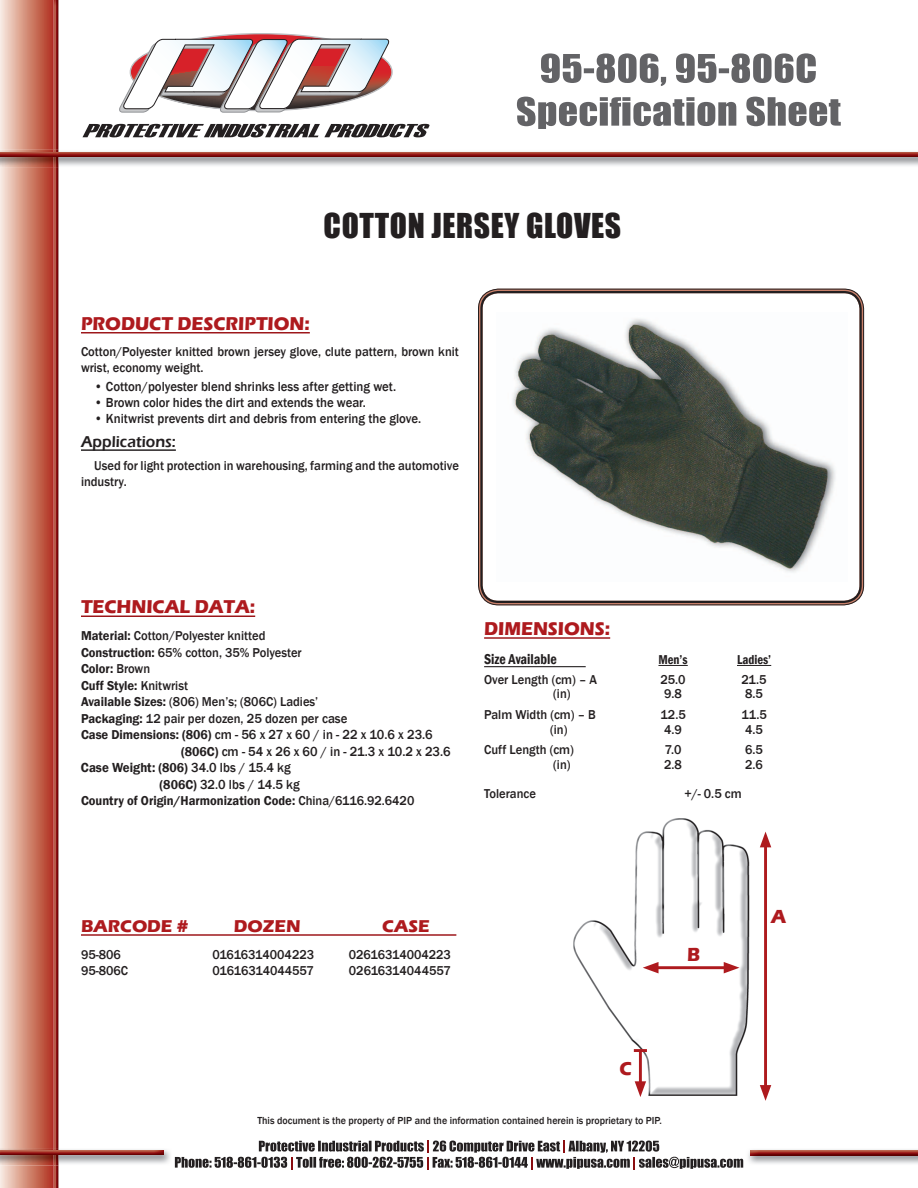
<style>
.page{position:relative;width:918px;height:1188px;background:#fff}
.page>*{position:absolute;margin:0;border:0;box-sizing:border-box;transform-origin:0 0}
.t1{font:31.5px "Impact";letter-spacing:.02em;color:#231f20}
.t2{font:700 19.5px "Eras ITC";color:#ae1a1e;scale:.95 1}
.t3{font:700 19.05px "Eras ITC";color:#ae1a1e;scale:.95 1}
.t4{font:700 17.7px "Eras ITC";color:#ae1a1e}
.t5{font:600 16.2px "Eras ITC";color:#231f20;scale:.95 1}
.t6{font:600 condensed 14.7px "Franklin Gothic";color:#231f20;scale:.95 1}
.t7{font:500 13.5px "Franklin Gothic";color:#231f20;scale:.95 1}
.t8{font:500 13.2px/16.5px "Franklin Gothic";color:#231f20;scale:.95 1}
.t9{font:600 13.2px "Franklin Gothic";color:#231f20;scale:.95 1}
.t10{font:600 condensed 13.2px "Franklin Gothic";color:#231f20;scale:.95 1}
.t11{font:500 10.5px "Franklin Gothic";color:#231f20;scale:.95 1}
.s1{font-weight:600}
.s2{font-size:13.5px}
.s3{font-weight:600;font-size:13.2px}
.s4{font-weight:500}
</style>
<div class="page">
<img style="left:573px;top:818px;width:177px;height:278px">
<svg style="left:0;top:0;width:53px;height:1188px;background:#d48e7c"></svg>
<img style="left:53px;top:0;width:6px;height:1188px">
<img style="left:512px;top:318px;width:323px;height:255px">
<div style="left:478px;top:289px;width:386px;height:316px;border:1px solid #231f20;border-radius:20px"></div>
<div style="left:480px;top:291px;width:382px;height:312px;border:2px solid #231f20;border-radius:17px"></div>
<img style="left:0;top:150px;width:53px;height:17px">
<img style="left:59px;top:152px;width:859px;height:5px">
<img style="left:0;top:152px;width:53px;height:5px">
<svg style="left:53px;top:150px;width:6px;height:17px"></svg>
<hr style="left:81px;top:332px;width:229px;height:1px;background:#9c1418">
<hr style="left:81px;top:449px;width:95px;height:2px;background:#231f20">
<hr style="left:764px;top:842px;width:3px;height:249px;background:#ae1a1e">
<svg style="left:760px;top:832px;width:11px;height:15px"></svg>
<svg style="left:760px;top:1085px;width:11px;height:16px"></svg>
<hr style="left:653px;top:966px;width:76px;height:3px;background:#ae1a1e">
<svg style="left:724px;top:962px;width:16px;height:11px"></svg>
<svg style="left:643px;top:962px;width:16px;height:11px"></svg>
<hr style="left:484px;top:637px;width:126px;height:2px;background:#9c1418">
<hr style="left:484px;top:666px;width:102px;height:1px;background:#231f20">
<hr style="left:658px;top:665px;width:30px;height:1px;background:#231f20">
<hr style="left:737px;top:665px;width:34px;height:1px;background:#231f20">
<svg style="left:175px;top:1141px;width:568px;height:28px"></svg>
<hr style="left:81px;top:934px;width:375px;height:2px;background:#9c1418">
<hr style="left:81px;top:616px;width:174px;height:1px;background:#9c1418">
<hr style="left:639px;top:1051px;width:3px;height:36px;background:#ae1a1e">
<svg style="left:634px;top:1049px;width:13px;height:3px"></svg>
<svg style="left:635px;top:1081px;width:11px;height:16px"></svg>
<img style="left:59px;top:1149px;width:111px;height:15px">
<img style="left:0;top:1148px;width:53px;height:17px">
<img style="left:59px;top:1150px;width:105px;height:5px">
<img style="left:0;top:1150px;width:53px;height:5px">
<svg style="left:53px;top:1148px;width:6px;height:17px"></svg>
<img style="left:748px;top:1149px;width:170px;height:15px">
<img style="left:750px;top:1151px;width:168px;height:4px">
<svg style="left:83px;top:124px;width:347px;height:13px"></svg>
<svg style="left:119px;top:34px;width:273px;height:79px"></svg>
<svg style="left:517px;top:97px;width:324px;height:32px"></svg>
<svg style="left:541px;top:53px;width:275px;height:33px"></svg>
<h1 class="t1" style="left:324px;top:201px;width:299px">COTTON JERSEY GLOVES</h1>
<h3 class="t3" style="left:81px;top:313px;width:242px">PRODUCT DESCRIPTION:</h3>
<p class="t8" style="left:81px;top:344px;width:399px;line-height:15.9px">Cotton/Polyester knitted brown jersey glove, clute pattern, brown knit wrist, economy weight.</p>
<p class="t7" style="left:94px;top:378px;width:319px">• Cotton/polyester blend shrinks less after getting wet.</p>
<p class="t7" style="left:94px;top:394px;width:288px">• Brown color hides the dirt and extends the wear.</p>
<p class="t7" style="left:94px;top:411px;width:346px">• Knitwrist prevents dirt and debris from entering the glove.</p>
<p class="t5" style="left:81px;top:433px;width:101px">Applications:</p>
<p class="t8" style="left:81px;top:458px;width:399px;line-height:15.9px;text-indent:13px">Used for light protection in warehousing, farming and the automotive industry.</p>
<h3 class="t3" style="left:81px;top:596px;width:185px">TECHNICAL DATA:</h3>
<p class="t8" style="left:81px;top:628px;width:282px"><span class="s1">Material:</span> Cotton/Polyester knitted<br><span class="s1">Construction:</span> 65% cotton, 35% Polyester<br><span class="s1">Color:</span> Brown<br><span class="s1">Cuff Style:</span> Knitwrist<br><span class="s1">Available Sizes:</span> (806) Men’s; (806C) Ladies’ <span class="s1">Packaging:</span> 12 pair per dozen, <span class="s2">25 dozen per case</span></p>
<p class="t7" style="left:81px;top:726px;width:372px"><span class="s3">Case Dimensions: (806)</span> cm - 56 x 27 x 60 / in - 22 x 10.6 x 23.6</p>
<p class="t7" style="left:181px;top:743px;width:285px"><span class="s3">(806C)</span> cm - 54 x 26 x 60 / in - 21.3 x 10.2 x 23.6</p>
<p class="t7" style="left:81px;top:759px;width:223px"><span class="s1">Case Weight:</span> <span class="s3">(806)</span> 34.0 lbs / 15.4 kg</p>
<p class="t7" style="left:160px;top:776px;width:149px"><span class="s3">(806C)</span> 32.0 lbs / 14.5 kg</p>
<p class="t9" style="left:81px;top:793px;width:352px">Country of Origin/Harmonization Code: <span class="s4">China/6116.92.6420</span></p>
<h3 class="t3" style="left:484px;top:618px;width:134px">DIMENSIONS:</h3>
<p class="t6" style="left:484px;top:650px;width:78px">Size Available</p>
<p class="t10" style="left:658px;top:651px;width:32px">Men’s</p>
<p class="t10" style="left:737px;top:651px;width:38px">Ladies’</p>
<p class="t8" style="left:484px;top:671px;width:120px">Over Length (cm) – A</p>
<p class="t8" style="left:661px;top:671px;width:28px">25.0</p>
<p class="t8" style="left:742px;top:671px;width:28px">21.5</p>
<p class="t8" style="left:553px;top:686px;width:20px">(in)</p>
<p class="t8" style="left:664px;top:686px;width:20px">9.8</p>
<p class="t8" style="left:745px;top:686px;width:20px">8.5</p>
<p class="t8" style="left:484px;top:706px;width:119px">Palm Width (cm) – B</p>
<p class="t8" style="left:660px;top:706px;width:28px">12.5</p>
<p class="t8" style="left:741px;top:706px;width:28px">11.5</p>
<p class="t8" style="left:550px;top:721px;width:20px">(in)</p>
<p class="t8" style="left:664px;top:721px;width:20px">4.9</p>
<p class="t8" style="left:745px;top:721px;width:20px">4.5</p>
<p class="t8" style="left:484px;top:742px;width:96px">Cuff Length (cm)</p>
<p class="t8" style="left:665px;top:742px;width:19px">7.0</p>
<p class="t8" style="left:745px;top:742px;width:20px">6.5</p>
<p class="t8" style="left:553px;top:756px;width:20px">(in)</p>
<p class="t8" style="left:664px;top:756px;width:20px">2.8</p>
<p class="t8" style="left:745px;top:756px;width:20px">2.6</p>
<p class="t8" style="left:484px;top:786px;width:56px">Tolerance</p>
<p class="t8" style="left:684px;top:786px;width:62px">+/- 0.5 cm</p>
<h3 class="t4" style="left:81px;top:916px;width:109px">BARCODE #</h3>
<h3 class="t4" style="left:234px;top:916px;width:68px">DOZEN</h3>
<h3 class="t4" style="left:382px;top:916px;width:49px">CASE</h3>
<p class="t8" style="left:81px;top:946px;width:43px">95-806</p>
<p class="t8" style="left:212px;top:946px;width:109px">01616314004223</p>
<p class="t8" style="left:349px;top:946px;width:109px">02616314004223</p>
<p class="t8" style="left:81px;top:962px;width:51px">95-806C</p>
<p class="t8" style="left:213px;top:962px;width:108px">01616314044557</p>
<p class="t8" style="left:349px;top:962px;width:109px">02616314044557</p>
<h2 class="t2" style="left:620px;top:1057px;width:15px">C</h2>
<h2 class="t2" style="left:687px;top:943px;width:15px">B</h2>
<h2 class="t2" style="left:771px;top:906px;width:17px">A</h2>
<p class="t11" style="left:257px;top:1114px;width:427px">This document is the property of PIP and the information contained herein is proprietary to PIP.</p>
</div>
